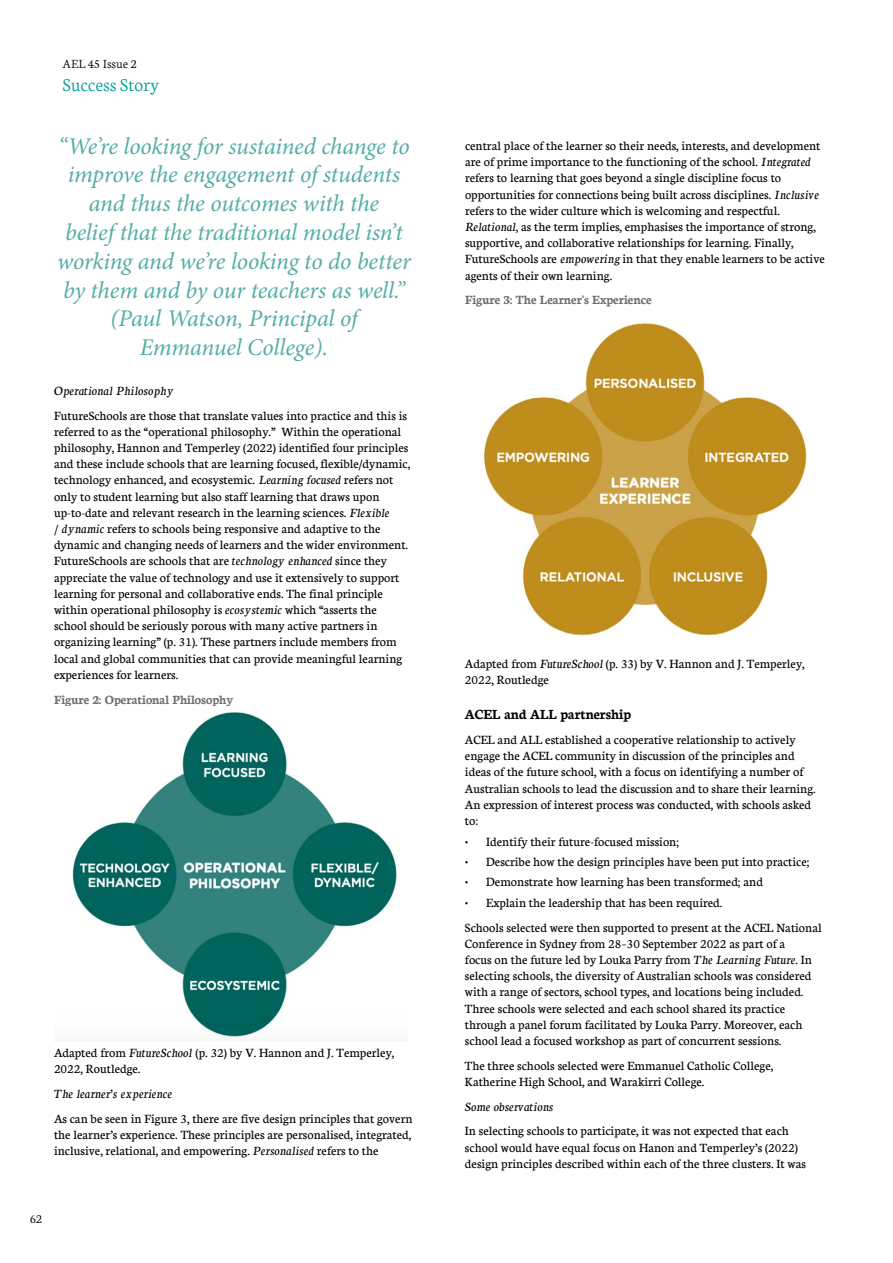
<style>
.page{position:relative;width:893px;height:1263px;background:#fff}
.page>*{position:absolute;margin:0;border:0;box-sizing:border-box;transform-origin:0 0}
.t1{font:italic 24px/28.8px "Minion Pro";letter-spacing:-.01em;color:#54ada6;text-align:center}
.t2{font:300 19.5px "Neuton";color:#009f96}
.t3{font:700 15px "Neuton";color:#000}
.t4{font:13.5px/16.2px "Neuton";color:#000}
.t5{font:italic 13.5px "Neuton";color:#000}
.t6{font:700 13.5px "Neuton";color:#6d6e71}
.t7{font:300 13.35px "Neuton";color:#000}
.s1{font-style:italic}
</style>
<div class="page">
<img style="left:72px;top:712px;width:325px;height:329px">
<img style="left:483px;top:323px;width:324px;height:313px">
<p class="t7" style="left:62px;top:55px;width:76px">AEL 45 Issue 2</p>
<h2 class="t2" style="left:63px;top:72px;width:98px">Success Story</h2>
<p class="t1" style="left:57px;top:131px;width:355px">“We’re looking for sustained change to improve the engagement of students and thus the outcomes with the<br>belief that the traditional model isn’t working and we’re looking to do better by them and by our teachers as well.” (Paul Watson, Principal of Emmanuel College).</p>
<p class="t5" style="left:54px;top:383px;width:121px">Operational Philosophy</p>
<p class="t4" style="left:54px;top:407px;width:358px">FutureSchools are those that translate values into practice and this is referred to as the “operational philosophy.” Within the operational philosophy, Hannon and Temperley (2022) identified four principles and these include schools that are learning focused, flexible/dynamic, technology enhanced, and ecosystemic. <span class="s1">Learning focused</span> refers not only to student learning but also staff learning that draws upon up-to-date and relevant research in the learning sciences. <span class="s1">Flexible<br>/ dynamic</span> refers to schools being responsive and adaptive to the dynamic and changing needs of learners and the wider environment.<br>FutureSchools are schools that are <span class="s1">technology enhanced</span> since they appreciate the value of technology and use it extensively to support learning for personal and collaborative ends. The final principle within operational philosophy is <span class="s1">ecosystemic</span> which “asserts the school should be seriously porous with many active partners in organizing learning” (p. 31). These partners include members from local and global communities that can provide meaningful learning experiences for learners.</p>
<p class="t6" style="left:54px;top:690px;width:181px">Figure 2: Operational Philosophy</p>
<p class="t4" style="left:54px;top:1044px;width:342px">Adapted from <span class="s1">FutureSchool</span> (p. 32) by V. Hannon and J. Temperley,<br>2022, Routledge.</p>
<p class="t5" style="left:54px;top:1086px;width:120px">The learner’s experience</p>
<p class="t4" style="left:54px;top:1110px;width:360px;text-align:justify">As can be seen in Figure 3, there are five design principles that govern the learner’s experience. These principles are personalised, integrated, inclusive, relational, and empowering. <span class="s1">Personalised</span> refers to the</p>
<p class="t7" style="left:30px;top:1210px;width:14px">62</p>
<p class="t4" style="left:465px;top:137px;width:361px">central place of the learner so their needs, interests, and development are of prime importance to the functioning of the school. <span class="s1">Integrated </span>refers to learning that goes beyond a single discipline focus to opportunities for connections being built across disciplines. <span class="s1">Inclusive </span>refers to the wider culture which is welcoming and respectful.<br><span class="s1">Relational</span>, as the term implies, emphasises the importance of strong, supportive, and collaborative relationships for learning. Finally, FutureSchools are <span class="s1">empowering</span> in that they enable learners to be active agents of their own learning.</p>
<p class="t6" style="left:465px;top:291px;width:188px">Figure 3: The Learner's Experience</p>
<p class="t4" style="left:465px;top:655px;width:341px">Adapted from <span class="s1">FutureSchool</span> (p. 33) by V. Hannon and J. Temperley,<br>2022, Routledge</p>
<p class="t3" style="left:465px;top:705px;width:168px">ACEL and ALL partnership</p>
<p class="t4" style="left:465px;top:731px;width:352px">ACEL and ALL established a cooperative relationship to actively engage the ACEL community in discussion of the principles and ideas of the future school, with a focus on identifying a number of Australian schools to lead the discussion and to share their learning.<br>An expression of interest process was conducted, with schools asked to:</p>
<p class="t4" style="left:465px;top:833px;width:216px">• Identify their future-focused mission;</p>
<p class="t4" style="left:465px;top:853px;width:346px">• Describe how the design principles have been put into practice;</p>
<p class="t4" style="left:465px;top:873px;width:299px">• Demonstrate how learning has been transformed; and</p>
<p class="t4" style="left:465px;top:890px;width:358px;line-height:24.8px">• Explain the leadership that has been required.<br>Schools selected were then supported to present at the ACEL National</p>
<p class="t4" style="left:465px;top:935px;width:348px">Conference in Sydney from 28–30 September 2022 as part of a focus on the future led by Louka Parry from <span class="s1">The Learning Future</span>. In selecting schools, the diversity of Australian schools was considered with a range of sectors, school types, and locations being included.<br>Three schools were selected and each school shared its practice through a panel forum facilitated by Louka Parry. Moreover, each school lead a focused workshop as part of concurrent sessions.</p>
<p class="t4" style="left:465px;top:1057px;width:310px">The three schools selected were Emmanuel Catholic College,<br>Katherine High School, and Warakirri College.</p>
<p class="t5" style="left:465px;top:1099px;width:90px">Some observations</p>
<p class="t4" style="left:465px;top:1122px;width:343px">In selecting schools to participate, it was not expected that each school would have equal focus on Hanon and Temperley’s (2022) design principles described within each of the three clusters. It was</p>
</div>
